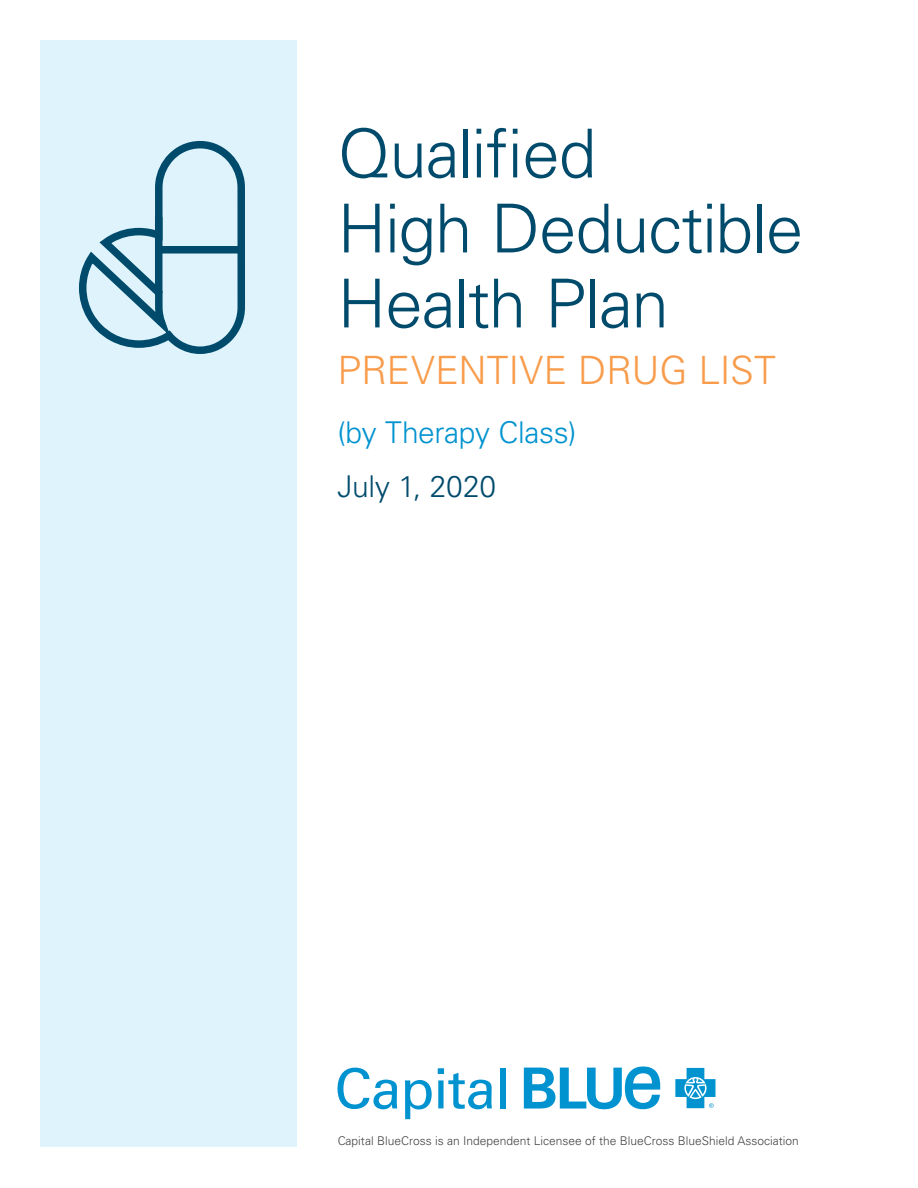
<style>
.page{position:relative;width:918px;height:1188px;background:#fff}
.page>*{position:absolute;margin:0;border:0;box-sizing:border-box;transform-origin:0 0}
.t1{font:300 67.5px/75px "Univers LT Std";letter-spacing:-.015em;color:#004b6c}
.t2{font:300 39px "Univers LT Std";letter-spacing:-.005em;color:#f89c4c}
.t3{font:300 30px "Univers LT Std";letter-spacing:-.01em;color:#0093d0}
.t4{font:300 30px "Univers LT Std";letter-spacing:-.005em;color:#004b6c}
.t5{font:300 12px "Univers LT Std";color:#231f20}
</style>
<div class="page">
<div style="left:40px;top:40px;width:257px;height:1108px;background:#def3fb"></div>
<svg style="left:79px;top:140px;width:166px;height:214px"></svg>
<div style="left:155px;top:217px;width:7px;height:76px;background:#004b6c"></div>
<div style="left:156px;top:246px;width:89px;height:8px;background:#004b6c"></div>
<svg style="left:338px;top:1068px;width:59px;height:41px"></svg>
<svg style="left:405px;top:1080px;width:27px;height:39px"></svg>
<svg style="left:438px;top:1068px;width:54px;height:41px"></svg>
<div style="left:500px;top:1068px;width:5px;height:40px;background:#0093d0"></div>
<svg style="left:524px;top:1067px;width:137px;height:42px"></svg>
<svg style="left:675px;top:1068px;width:40px;height:40px"></svg>
<h1 class="t1" style="left:338px;top:116px;width:467px">Qualified<br>High Deductible<br>Health Plan</h1>
<p class="t2" style="left:338px;top:347px;width:440px">PREVENTIVE DRUG LIST</p>
<p class="t3" style="left:338px;top:414px;width:241px">(by Therapy Class)</p>
<p class="t4" style="left:338px;top:468px;width:160px">July 1, 2020</p>
<p class="t5" style="left:338px;top:1134px;width:463px">Capital BlueCross is an Independent Licensee of the BlueCross BlueShield Association</p>
</div>
